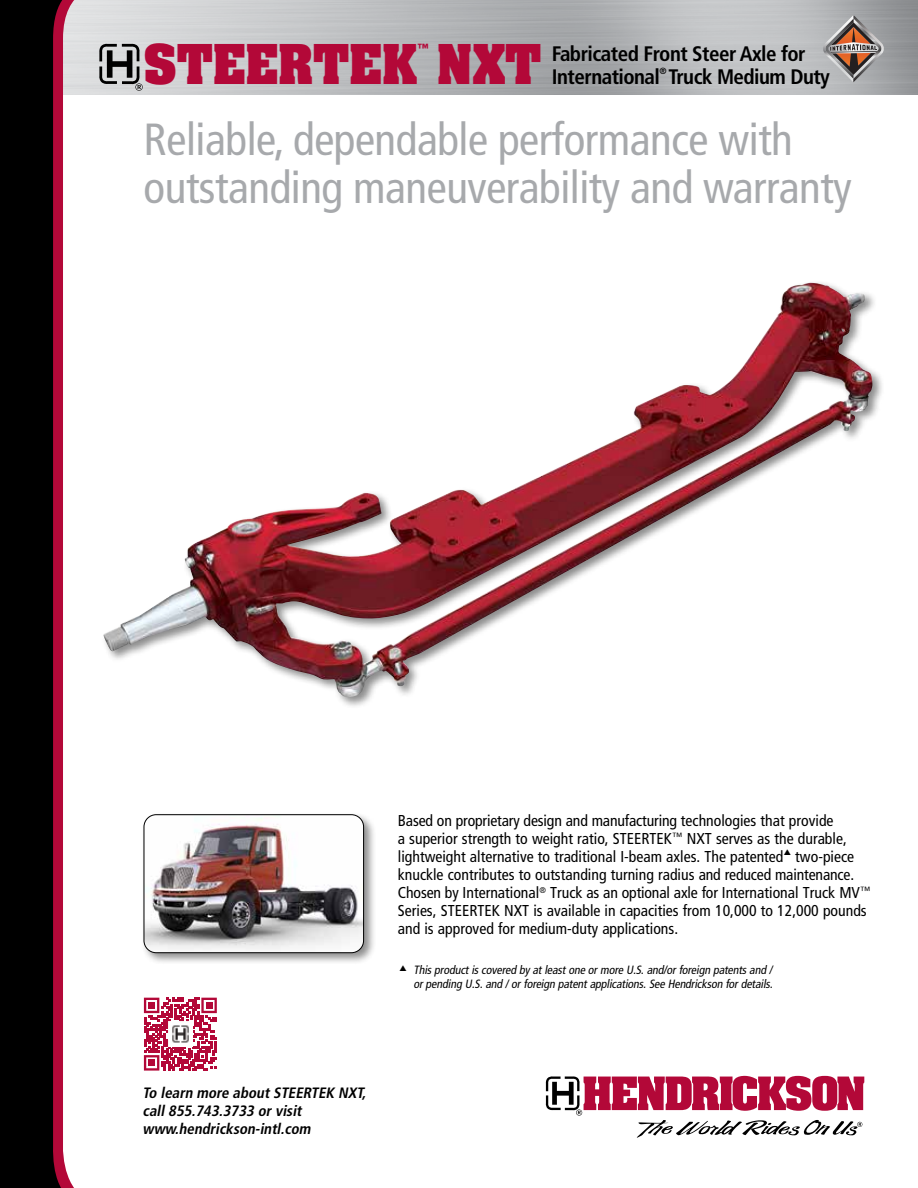
<style>
.page{position:relative;width:918px;height:1188px;background:#fff}
.page>*{position:absolute;margin:0;border:0;box-sizing:border-box;transform-origin:0 0}
.t1{font:700 46.65px "Aachen Std";color:#b30838}
.t2{font:condensed 45px/48px "Frutiger LT Std";letter-spacing:-.01em;color:#a7a9ac}
.t3{font:700 condensed 21px/22.5px "Frutiger LT Std";letter-spacing:-.025em;color:#000}
.t4{font:condensed 15.75px/18px "Frutiger LT Std";color:#000}
.t5{font:italic 700 condensed 15px/18px "Frutiger LT Std";color:#000}
.t6{font:italic condensed 12px/13.5px "Frutiger LT Std";color:#000;text-align:right}
.t7{font:700 12px "Aachen Std";color:#b30838}
.t8{font:700 condensed 9px "Frutiger LT Std";color:#000}
</style>
<div class="page">
<svg style="left:546px;top:1076px;width:318px;height:62px"></svg>
<svg style="left:100px;top:44px;width:43px;height:47px;background:#8b8c8c"></svg>
<svg style="left:92px;top:0;width:8px;height:95px"></svg>
<svg style="left:0;top:0;width:92px;height:1188px;fill:#000"></svg>
<div style="left:141px;top:811px;width:236px;height:155px;background:#000;opacity:.45"></div>
<img style="left:144px;top:815px;width:220px;height:138px">
<div style="left:144px;top:814px;width:220px;height:139px;border:1px solid #000;border-radius:12px"></div>
<div style="left:101px;top:280px;width:784px;height:429px;background:#000;opacity:.45"></div>
<img style="left:103px;top:285px;width:699px;height:415px">
<svg style="left:822px;top:15px;width:63px;height:67px;background:#9e928d"></svg>
<svg style="left:144px;top:998px;width:73px;height:73px"></svg>
<div style="left:148px;top:1002px;width:7px;height:7px;background:#b30838"></div>
<div style="left:206px;top:1002px;width:6px;height:7px;background:#b30838"></div>
<div style="left:148px;top:1060px;width:7px;height:6px;background:#b30838"></div>
<img style="left:168px;top:1022px;width:25px;height:24px">
<h1 class="t1" style="left:144px;top:30px;width:399px">STEERTEK NXT</h1>
<p class="t7" style="left:417px;top:40px;width:12px">™</p>
<h3 class="t3" style="left:552px;top:43px;width:280px">Fabricated Front Steer Axle for<br>International Truck Medium Duty</h3>
<p class="t8" style="left:660px;top:66px;width:9px">®</p>
<h2 class="t2" style="left:144px;top:116px;width:710px">Reliable, dependable performance with outstanding maneuverability and warranty</h2>
<p class="t4" style="left:398px;top:812px;width:474px">Based on proprietary design and manufacturing technologies that provide<br>a superior strength to weight ratio, STEERTEK<sup>™</sup> NXT serves as the durable, lightweight alternative to traditional I-beam axles. The patented▲ two-piece knuckle contributes to outstanding turning radius and reduced maintenance.<br>Chosen by International<sup>®</sup> Truck as an optional axle for International Truck MV<sup>™ </sup>Series, STEERTEK NXT is available in capacities from 10,000 to 12,000 pounds and is approved for medium-duty applications.</p>
<p class="t6" style="left:399px;top:964px;width:377px">▲ Thisproductiscovered by atleastone ormore U.S.and/orforeign patentsand / orpending U.S.and /orforeign patentapplications.See Hendrickson fordetails.</p>
<p class="t5" style="left:143px;top:1084px;width:228px">To learn more aboutSTEERTEK NXT, call855.743.3733 orvisit www.hendrickson-intl.com</p>
</div>
